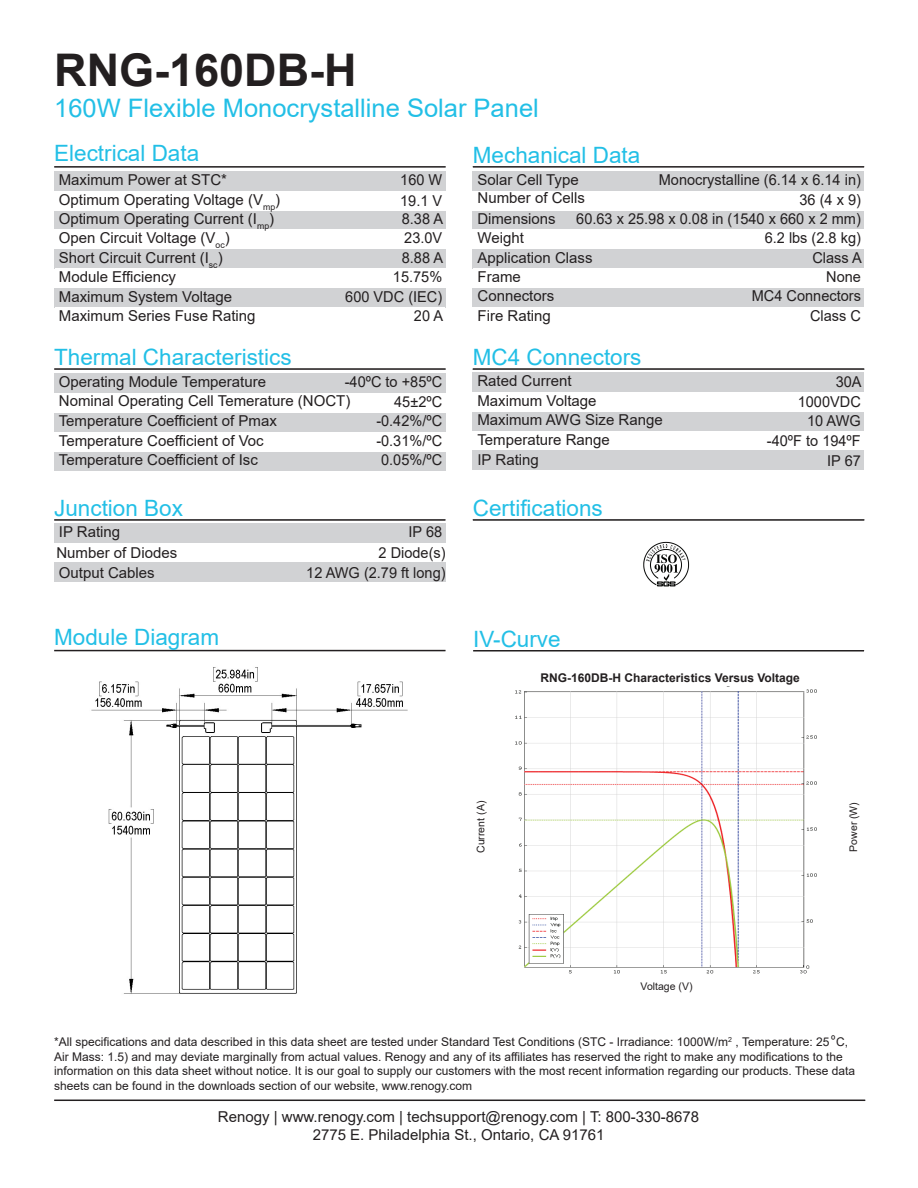
<style>
.page{position:relative;width:918px;height:1188px;background:#fff}
.page>*{position:absolute;margin:0;border:0;box-sizing:border-box;transform-origin:0 0}
.t1{font:700 45px "Arial";color:#231f20}
.t2{font:25.5px "Arial";color:#22bfe6}
.t3{font:22.5px "Arial";color:#22bfe6}
.t4{font:15px/19.5px "Arial";color:#231f20}
.t5{font:12px/14.4px "Arial";color:#231f20}
.t6{font:700 12px "Arial";color:#231f20}
.t7{font:10.5px "Arial";color:#231f20}
</style>
<div class="page">
<hr style="left:54px;top:1100px;width:811px;height:1px;background:#231f20">
<hr style="left:54px;top:166px;width:392px;height:2px;background:#231f20">
<div style="left:54px;top:171px;width:392px;height:20px;background:#d1d2d4"></div>
<div style="left:54px;top:210px;width:391px;height:20px;background:#d1d2d4"></div>
<div style="left:54px;top:249px;width:392px;height:20px;background:#d1d2d4"></div>
<div style="left:54px;top:288px;width:392px;height:19px;background:#d1d2d4"></div>
<div style="left:54px;top:524px;width:391px;height:19px;background:#d1d2d4"></div>
<div style="left:54px;top:563px;width:392px;height:19px;background:#d1d2d4"></div>
<hr style="left:473px;top:166px;width:391px;height:2px;background:#231f20">
<div style="left:472px;top:171px;width:392px;height:20px;background:#d1d2d4"></div>
<div style="left:472px;top:210px;width:392px;height:20px;background:#d1d2d4"></div>
<div style="left:472px;top:249px;width:392px;height:20px;background:#d1d2d4"></div>
<div style="left:472px;top:288px;width:392px;height:19px;background:#d1d2d4"></div>
<hr style="left:54px;top:368px;width:392px;height:2px;background:#231f20">
<div style="left:54px;top:374px;width:392px;height:19px;background:#d1d2d4"></div>
<div style="left:54px;top:412px;width:392px;height:20px;background:#d1d2d4"></div>
<div style="left:54px;top:451px;width:391px;height:20px;background:#d1d2d4"></div>
<hr style="left:54px;top:519px;width:391px;height:2px;background:#231f20">
<div style="left:472px;top:373px;width:392px;height:19px;background:#d1d2d4"></div>
<div style="left:472px;top:412px;width:392px;height:19px;background:#d1d2d4"></div>
<div style="left:472px;top:451px;width:392px;height:19px;background:#d1d2d4"></div>
<hr style="left:473px;top:368px;width:391px;height:2px;background:#231f20">
<hr style="left:473px;top:519px;width:391px;height:2px;background:#231f20">
<hr style="left:473px;top:650px;width:391px;height:2px;background:#231f20">
<hr style="left:54px;top:650px;width:392px;height:1px;background:#231f20">
<img style="left:515px;top:689px;width:302px;height:285px">
<img style="left:91px;top:667px;width:317px;height:327px">
<img style="left:643px;top:541px;width:47px;height:46px">
<h1 class="t1" style="left:54px;top:39px;width:304px">RNG-160DB-H</h1>
<h2 class="t2" style="left:54px;top:91px;width:486px">160W Flexible Monocrystalline Solar Panel</h2>
<h3 class="t3" style="left:54px;top:138px;width:147px">Electrical Data</h3>
<p class="t4" style="left:59px;top:170px;width:223px">Maximum Power at STC*<br>Optimum Operating Voltage (V<sub>mp</sub>)<br>Optimum Operating Current (I<sub>mp</sub>)<br>Open Circuit Voltage (V<sub>oc</sub>)<br>Short Circuit Current (I<sub>sc</sub>)</p>
<p class="t4" style="left:59px;top:287px;width:198px">Maximum System Voltage<br>Maximum Series Fuse Rating</p>
<h3 class="t3" style="left:473px;top:139px;width:169px">Mechanical Data</h3>
<p class="t4" style="left:477px;top:170px;width:109px;line-height:18.6px">Solar Cell Type<br>Number of Cells</p>
<p class="t4" style="left:477px;top:209px;width:117px">Dimensions<br>Weight<br>Application Class<br>Frame</p>
<p class="t4" style="left:576px;top:170px;width:287px;text-align:right">Monocrystalline (6.14 x 6.14 in)<br>36 (4 x 9)<br>60.63 x 25.98 x 0.08 in (1540 x 660 x 2 mm)<br>6.2 lbs (2.8 kg)<br>Class A<br>None</p>
<p class="t4" style="left:400px;top:169px;width:44px;line-height:21px">160 W<br>19.1 V</p>
<p class="t4" style="left:402px;top:209px;width:43px;text-align:justify">8.38 A 23.0V 8.88 A</p>
<p class="t4" style="left:59px;top:267px;width:119px">Module Efficiency</p>
<p class="t4" style="left:345px;top:267px;width:99px;text-align:right">15.75%<br>600 VDC (IEC)<br>20 A</p>
<p class="t4" style="left:478px;top:285px;width:78px;line-height:20.4px">Connectors<br>Fire Rating</p>
<p class="t4" style="left:752px;top:285px;width:111px;line-height:20.4px;text-align:right">MC4 Connectors<br>Class C</p>
<h3 class="t3" style="left:54px;top:341px;width:239px">Thermal Characteristics</h3>
<p class="t4" style="left:59px;top:372px;width:293px;line-height:18.6px">Operating Module Temperature<br>Nominal Operating Cell Temerature (NOCT)</p>
<p class="t4" style="left:59px;top:411px;width:220px">Temperature Coefficient of Pmax<br>Temperature Coefficient of Voc<br>Temperature Coefficient of Isc</p>
<p class="t4" style="left:345px;top:372px;width:99px;text-align:right">-40ºC to +85ºC<br>45±2ºC -0.42%/ºC -0.31%/ºC<br>0.05%/ºC</p>
<h3 class="t3" style="left:54px;top:492px;width:130px">Junction Box</h3>
<p class="t4" style="left:59px;top:522px;width:63px">IP Rating</p>
<p class="t4" style="left:409px;top:522px;width:35px">IP 68</p>
<p class="t4" style="left:56px;top:543px;width:122px">Number of Diodes</p>
<p class="t4" style="left:379px;top:543px;width:69px">2 Diode(s)</p>
<p class="t4" style="left:59px;top:563px;width:97px">Output Cables</p>
<p class="t4" style="left:306px;top:562px;width:141px">12 AWG (2.79 ft long)</p>
<h3 class="t3" style="left:473px;top:341px;width:170px">MC4 Connectors</h3>
<p class="t4" style="left:477px;top:371px;width:96px">Rated Current</p>
<p class="t4" style="left:836px;top:372px;width:27px">30A</p>
<p class="t4" style="left:477px;top:391px;width:121px">Maximum Voltage</p>
<p class="t4" style="left:798px;top:392px;width:65px">1000VDC</p>
<p class="t4" style="left:477px;top:410px;width:187px">Maximum AWG Size Range</p>
<p class="t4" style="left:807px;top:411px;width:55px">10 AWG</p>
<p class="t4" style="left:477px;top:430px;width:134px">Temperature Range</p>
<p class="t4" style="left:767px;top:431px;width:95px;line-height:20px;text-align:right">-40ºF to 194ºF<br>IP 67</p>
<p class="t4" style="left:477px;top:450px;width:63px">IP Rating</p>
<h3 class="t3" style="left:473px;top:492px;width:132px">Certifications</h3>
<h3 class="t3" style="left:54px;top:622px;width:167px">Module Diagram</h3>
<h3 class="t3" style="left:473px;top:623px;width:89px">IV-Curve</h3>
<p class="t6" style="left:541px;top:669px;width:261px">RNG-160DB-H Characteristics Versus Voltage</p>
<p class="t7" style="left:474px;top:853px;width:53px;rotate:-90deg">Current (A)</p>
<p class="t7" style="left:846px;top:852px;width:51px;rotate:-90deg">Power (W)</p>
<p class="t7" style="left:641px;top:979px;width:53px">Voltage (V)</p>
<p class="t5" style="left:831px;top:1033px;width:6px">º</p>
<p class="t5" style="left:54px;top:1035px;width:802px">*All specifications and data described in this data sheet are tested under Standard Test Conditions (STC - Irradiance: 1000W/m<sup>2</sup> , Temperature: 25 C, Air Mass: 1.5) and may deviate marginally from actual values. Renogy and any of its affiliates has reserved the right to make any modifications to the information on this data sheet without notice. It is our goal to supply our customers with the most recent information regarding our products. These data sheets can be found in the downloads section of our website, www.renogy.com</p>
<p class="t4" style="left:218px;top:1108px;width:483px;line-height:18px;text-align:center">Renogy | www.renogy.com | techsupport@renogy.com | T: 800-330-8678<br>2775 E. Philadelphia St., Ontario, CA 91761</p>
</div>
